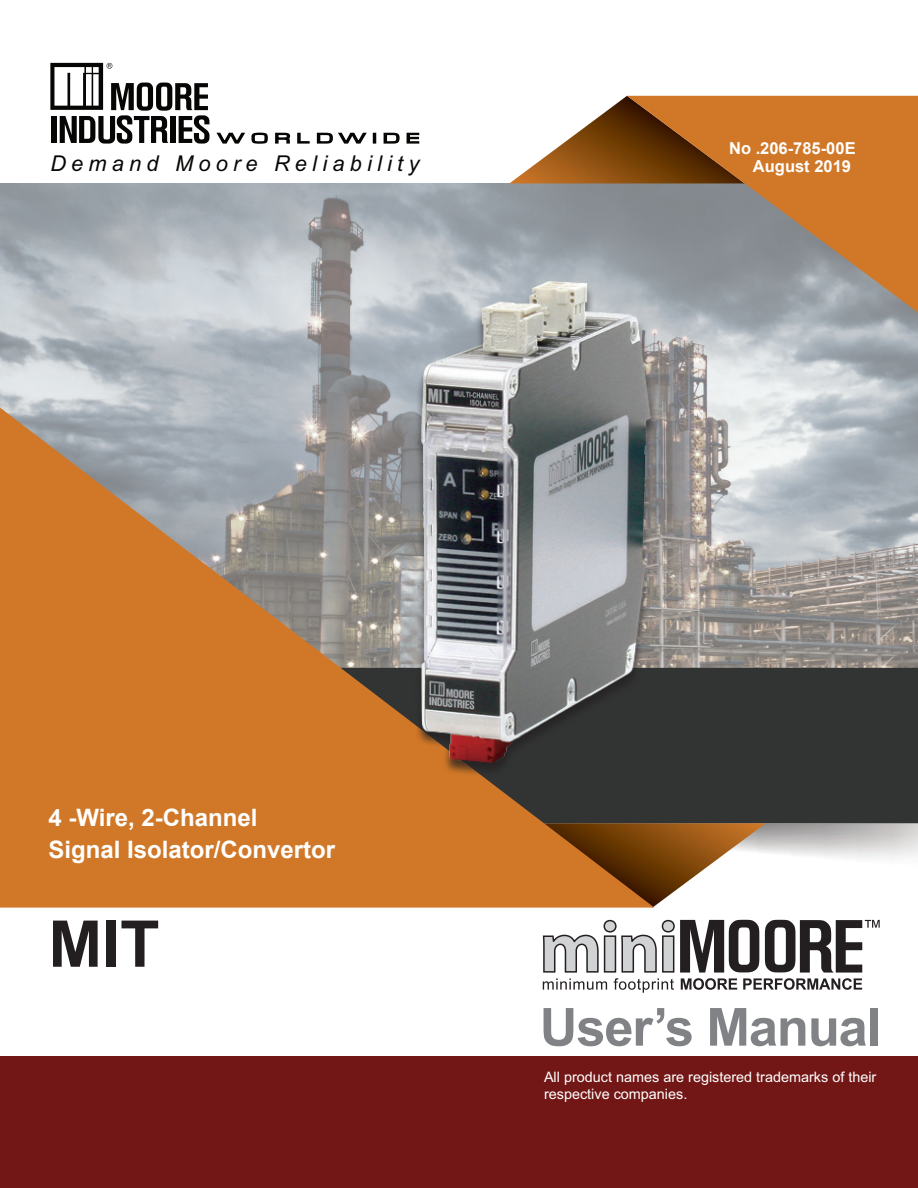
<style>
.page{position:relative;width:918px;height:1188px;background:#fff}
.page>*{position:absolute;margin:0;border:0;box-sizing:border-box;transform-origin:0 0}
.t1{font:700 64.5px "Arial";color:#231f20}
.t2{font:700 52.5px "Arial";letter-spacing:-.025em;color:#808285}
.t3{font:700 24px/31.5px "Arial";color:#fff}
.t4{font:italic 21.75px "Arial";letter-spacing:.24em;color:#060604}
.t5{font:700 16.5px/18px "Arial";color:#fff;text-align:right}
.t6{font:14.4px/17.2px "Arial";color:#fff}
</style>
<div class="page">
<img style="left:0;top:184px;width:918px;height:484px">
<div style="left:654px;top:668px;width:264px;height:156px;background:#323333"></div>
<svg style="left:654px;top:823px;width:112px;height:85px"></svg>
<svg style="left:0;top:408px;width:654px;height:500px;background:#ba7d46"></svg>
<svg style="left:216px;top:133px;width:29px;height:11px"></svg>
<svg style="left:251px;top:133px;width:17px;height:11px"></svg>
<svg style="left:275px;top:133px;width:15px;height:11px"></svg>
<svg style="left:297px;top:133px;width:13px;height:11px"></svg>
<svg style="left:317px;top:133px;width:50px;height:11px"></svg>
<svg style="left:373px;top:133px;width:3px;height:11px"></svg>
<svg style="left:384px;top:133px;width:16px;height:11px"></svg>
<svg style="left:407px;top:133px;width:12px;height:11px"></svg>
<svg style="left:50px;top:63px;width:160px;height:81px"></svg>
<svg style="left:510px;top:96px;width:117px;height:87px"></svg>
<svg style="left:627px;top:96px;width:291px;height:236px;background:#ab805a"></svg>
<div style="left:0;top:1057px;width:918px;height:131px;background:#721715"></div>
<svg style="left:542px;top:919px;width:338px;height:74px"></svg>
<div style="left:414px;top:284px;width:243px;height:494px;background:#231f20;opacity:.75"></div>
<img style="left:422px;top:282px;width:229px;height:480px">
<h3 class="t4" style="left:50px;top:149px;width:370px">Demand Moore Reliability</h3>
<p class="t5" style="left:729px;top:139px;width:128px">No .206-785-00E<br>August 2019</p>
<h3 class="t3" style="left:48px;top:802px;width:288px">4 -Wire, 2-Channel<br>Signal Isolator/Convertor</h3>
<h1 class="t1" style="left:48px;top:899px;width:113px">MIT</h1>
<h2 class="t2" style="left:540px;top:990px;width:343px">User’s Manual</h2>
<p class="t6" style="left:544px;top:1068px;width:334px">All product names are registered trademarks of their respective companies.</p>
</div>
